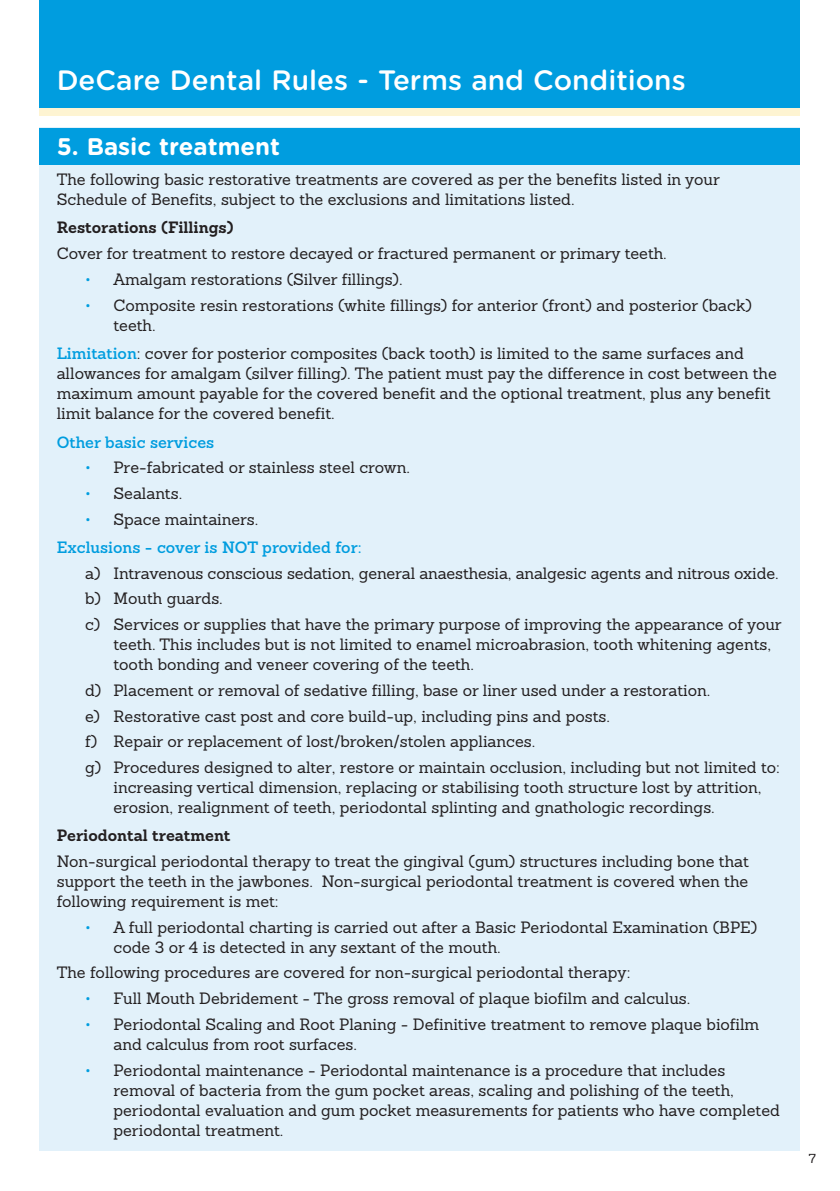
<style>
.page{position:relative;width:840px;height:1191px;background:#fff}
.page>*{position:absolute;margin:0;border:0;box-sizing:border-box;transform-origin:0 0}
.t1{font:500 28px "Gotham Rounded";color:#fff}
.t2{font:700 24px "Gotham Rounded";color:#fff}
.t3{font:16px/20px "Sanchez Slab";color:#231f20}
.t4{font:600 16px "Sanchez";color:#009ddf}
.t5{font:700 16px "Sanchez";color:#231f20}
.t6{font:12.6px "Sanchez Slab";color:#231f20}
.s1{color:#009ddf}
.s2{font-family:"Sanchez";font-weight:600;color:#009ddf}
</style>
<div class="page">
<div style="left:40px;top:128px;width:759px;height:1023px;background:#e2f1fa"></div>
<div style="left:40px;top:128px;width:759px;height:36px;background:#009ddf"></div>
<div style="left:40px;top:0;width:759px;height:111px;background:#009ddf"></div>
<div style="left:40px;top:108px;width:759px;height:8px;background:#fef4d2"></div>
<h1 class="t1" style="left:57px;top:71px;width:630px">DeCare Dental Rules - Terms and Conditions</h1>
<h2 class="t2" style="left:57px;top:138px;width:225px">5. Basic treatment</h2>
<p class="t3" style="left:57px;top:171px;width:664px">The following basic restorative treatments are covered as per the benefits listed in your<br>Schedule of Benefits, subject to the exclusions and limitations listed.</p>
<p class="t5" style="left:57px;top:222px;width:178px">Restorations (Fillings)</p>
<p class="t3" style="left:57px;top:245px;width:611px">Cover for treatment to restore decayed or fractured permanent or primary teeth.</p>
<p class="t3" style="left:85px;top:271px;width:319px"><span class="s1">•</span> Amalgam restorations (Silver fillings).</p>
<p class="t3" style="left:113px;top:296px;width:639px;text-indent:-28px"><span class="s1">•</span> Composite resin restorations (white fillings) for anterior (front) and posterior (back) teeth.</p>
<p class="t3" style="left:57px;top:345px;width:721px"><span class="s2">Limitation</span>: cover for posterior composites (back tooth) is limited to the same surfaces and allowances for amalgam (silver filling). The patient must pay the difference in cost between the maximum amount payable for the covered benefit and the optional treatment, plus any benefit limit balance for the covered benefit.</p>
<p class="t4" style="left:57px;top:436px;width:159px">Other basic services</p>
<p class="t3" style="left:85px;top:459px;width:326px"><span class="s1">•</span> Pre-fabricated or stainless steel crown.</p>
<p class="t3" style="left:85px;top:485px;width:98px"><span class="s1">•</span> Sealants.</p>
<p class="t3" style="left:85px;top:510px;width:175px"><span class="s1">•</span> Space maintainers.</p>
<p class="t4" style="left:57px;top:541px;width:306px">Exclusions - cover is NOT provided for:</p>
<p class="t3" style="left:85px;top:562px;width:697px;line-height:25.6px">a) Intravenous conscious sedation, general anaesthesia, analgesic agents and nitrous oxide. b) Mouth guards.<br>c) Services or supplies that have the primary purpose of improving the appearance of your</p>
<p class="t3" style="left:113px;top:636px;width:658px">teeth. This includes but is not limited to enamel microabrasion, tooth whitening agents, tooth bonding and veneer covering of the teeth.</p>
<p class="t3" style="left:85px;top:679px;width:695px;line-height:25.6px">d) Placement or removal of sedative filling, base or liner used under a restoration.<br>e) Restorative cast post and core build-up, including pins and posts.<br>f) Repair or replacement of lost/broken/stolen appliances.<br>g) Procedures designed to alter, restore or maintain occlusion, including but not limited to:</p>
<p class="t3" style="left:113px;top:779px;width:649px">increasing vertical dimension, replacing or stabilising tooth structure lost by attrition, erosion, realignment of teeth, periodontal splinting and gnathologic recordings.</p>
<p class="t5" style="left:57px;top:830px;width:175px">Periodontal treatment</p>
<p class="t3" style="left:57px;top:853px;width:693px;text-align:justify">Non-surgical periodontal therapy to treat the gingival (gum) structures including bone that support the teeth in the jawbones. Non-surgical periodontal treatment is covered when the following requirement is met:</p>
<p class="t3" style="left:113px;top:919px;width:645px;text-indent:-28px"><span class="s1">•</span> A full periodontal charting is carried out after a Basic Periodontal Examination (BPE) code 3 or 4 is detected in any sextant of the mouth.</p>
<p class="t3" style="left:57px;top:964px;width:575px">The following procedures are covered for non-surgical periodontal therapy:</p>
<p class="t3" style="left:85px;top:990px;width:606px"><span class="s1">•</span> Full Mouth Debridement - The gross removal of plaque biofilm and calculus.</p>
<p class="t3" style="left:113px;top:1016px;width:647px;text-indent:-28px"><span class="s1">•</span> Periodontal Scaling and Root Planing - Definitive treatment to remove plaque biofilm and calculus from root surfaces.</p>
<p class="t3" style="left:113px;top:1061px;width:667px;text-indent:-28px"><span class="s1">•</span> Periodontal maintenance - Periodontal maintenance is a procedure that includes removal of bacteria from the gum pocket areas, scaling and polishing of the teeth, periodontal evaluation and gum pocket measurements for patients who have completed periodontal treatment.</p>
<p class="t6" style="left:808px;top:1153px;width:9px">7</p>
</div>
